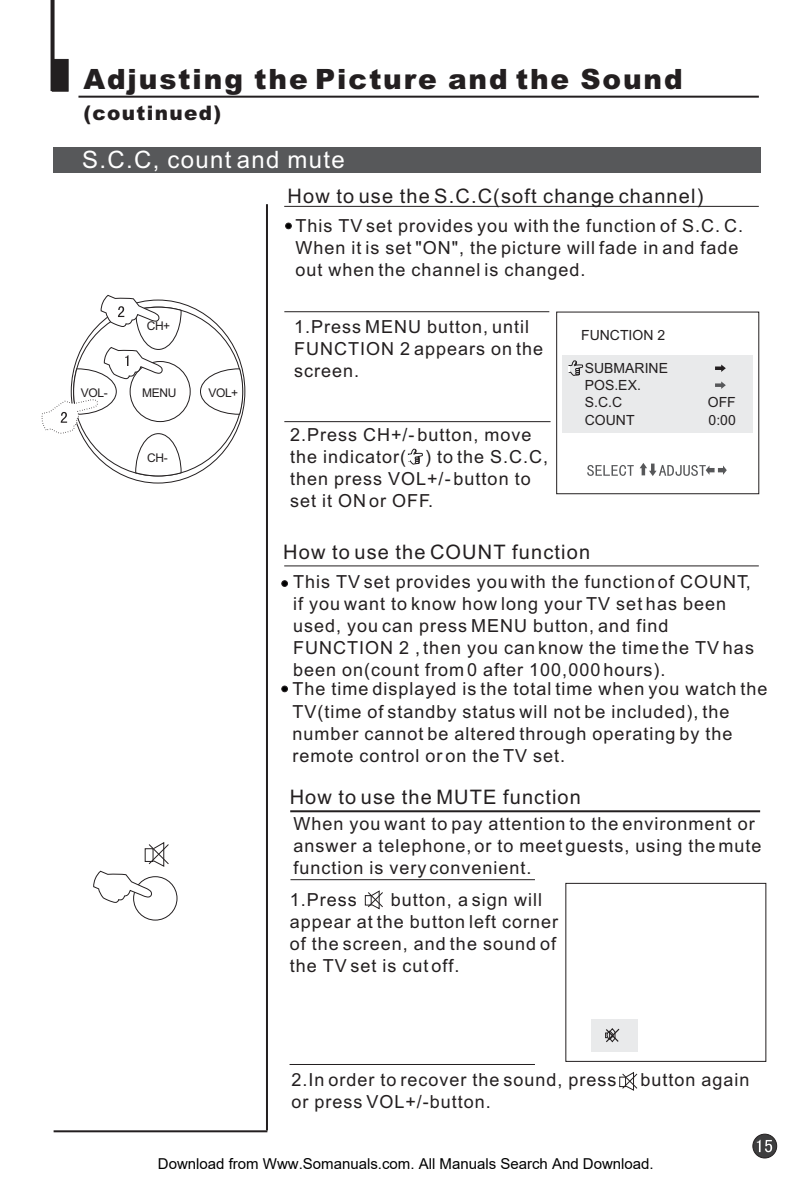
<style>
.page{position:relative;width:812px;height:1192px;background:#fff}
.page>*{position:absolute;margin:0;border:0;box-sizing:border-box;transform-origin:0 0}
.t1{font:900 28px "Arial";letter-spacing:.065em;color:#231f20}
.t2{font:24px "Arial";letter-spacing:.055em;color:#fff}
.t3{font:20px "Arial";letter-spacing:.055em;color:#231f20}
.t4{font:900 20px "Arial";letter-spacing:.065em;color:#231f20}
.t5{font:18px/22.2px "Arial";letter-spacing:.055em;color:#231f20}
.t6{font:15px "Arial";color:#000}
.t7{font:14px/17.2px "Arial";color:#231f20}
.t8{font:12px "Arial";letter-spacing:-.03em;color:#231f20}
</style>
<div class="page">
<div style="left:565px;top:883px;width:201px;height:179px;border:1px solid #231f20"></div>
<div style="left:133px;top:876px;width:44px;height:44px;border:1px solid #231f20;border-radius:50%"></div>
<div style="left:52px;top:59px;width:16px;height:32px;background:#231f20"></div>
<svg style="left:51px;top:0;width:4px;height:91px"></svg>
<div style="left:54px;top:147px;width:707px;height:25px;background:#57585a"></div>
<hr style="left:78px;top:96px;width:681px;height:2px;background:#231f20">
<hr style="left:266px;top:204px;width:2px;height:927px;background:#231f20">
<hr style="left:54px;top:1130px;width:213px;height:2px;background:#231f20">
<div style="left:591px;top:1020px;width:47px;height:32px;background:#e9eaeb"></div>
<hr style="left:290px;top:879px;width:245px;height:1px;background:#231f20">
<hr style="left:290px;top:810px;width:470px;height:2px;background:#231f20">
<hr style="left:290px;top:1064px;width:245px;height:1px;background:#231f20">
<hr style="left:284px;top:206px;width:475px;height:1px;background:#231f20">
<hr style="left:284px;top:566px;width:475px;height:1px;background:#231f20">
<hr style="left:284px;top:421px;width:267px;height:1px;background:#231f20">
<hr style="left:284px;top:311px;width:265px;height:1px;background:#231f20">
<svg style="left:285px;top:223px;width:7px;height:6px"></svg>
<div style="left:281px;top:580px;width:7px;height:7px;background:#000;border:1px solid #231f20;border-radius:50%"></div>
<svg style="left:281px;top:686px;width:7px;height:6px"></svg>
<div style="left:562px;top:355px;width:191px;height:77px;background:#e9eaeb"></div>
<div style="left:556px;top:312px;width:203px;height:182px;border:1px solid #231f20"></div>
<svg style="left:715px;top:365px;width:11px;height:7px"></svg>
<svg style="left:715px;top:381px;width:11px;height:8px"></svg>
<svg style="left:568px;top:360px;width:15px;height:16px"></svg>
<svg style="left:408px;top:448px;width:15px;height:17px"></svg>
<svg style="left:71px;top:300px;width:174px;height:183px"></svg>
<div style="left:73px;top:307px;width:170px;height:169px;background:#fff;border:1px solid #231f20;border-radius:50%"></div>
<div style="left:130px;top:361px;width:60px;height:61px;background:#fff;border:1px solid #231f20;border-radius:50%"></div>
<svg style="left:200px;top:366px;width:43px;height:49px"></svg>
<svg style="left:41px;top:295px;width:141px;height:181px"></svg>
<svg style="left:93px;top:842px;width:77px;height:61px"></svg>
<div style="left:365px;top:895px;width:7px;height:11px;border:1px solid #231f20"></div>
<svg style="left:367px;top:890px;width:16px;height:20px"></svg>
<div style="left:619px;top:1077px;width:7px;height:10px;border:1px solid #231f20"></div>
<svg style="left:621px;top:1072px;width:17px;height:19px"></svg>
<div style="left:753px;top:1134px;width:24px;height:24px;background:#3e3e3f;border:1px solid #231f20;border-radius:50%"></div>
<svg style="left:757px;top:1140px;width:15px;height:12px"></svg>
<svg style="left:587px;top:465px;width:47px;height:11px"></svg>
<svg style="left:640px;top:463px;width:87px;height:13px"></svg>
<svg style="left:605px;top:1028px;width:15px;height:15px"></svg>
<h1 class="t1" style="left:83px;top:69px;width:601px">Adjusting the Picture and the Sound</h1>
<p class="t4" style="left:83px;top:106px;width:139px">(coutinued)</p>
<h2 class="t2" style="left:82px;top:150px;width:264px">S.C.C, count and mute</h2>
<p class="t8" style="left:147px;top:321px;width:25px">CH+</p>
<p class="t8" style="left:81px;top:388px;width:28px">VOL-</p>
<p class="t8" style="left:208px;top:388px;width:31px">VOL+</p>
<p class="t8" style="left:142px;top:389px;width:36px">MENU</p>
<p class="t8" style="left:147px;top:454px;width:22px">CH-</p>
<p class="t3" style="left:288px;top:188px;width:417px">How to use the S.C.C(soft change channel)</p>
<p class="t5" style="left:295px;top:216px;width:449px">This TV set provides you with the function of S.C. C.<br>When it is set "ON", the picture will fade in and fade out when the channel is changed.</p>
<p class="t5" style="left:294px;top:317px;width:251px">1.Press MENU button, until<br>FUNCTION 2 appears on the screen.</p>
<p class="t5" style="left:290px;top:425px;width:260px">2.Press CH+/- button, move the indicator( ) to the S.C.C, then press VOL+/- button to set it ON or OFF.</p>
<p class="t7" style="left:581px;top:328px;width:86px">FUNCTION 2</p>
<p class="t7" style="left:585px;top:361px;width:85px">SUBMARINE<br>POS.EX.<br>S.C.C</p>
<p class="t7" style="left:708px;top:395px;width:30px">OFF</p>
<p class="t7" style="left:585px;top:412px;width:51px">COUNT</p>
<p class="t7" style="left:709px;top:412px;width:29px">0:00</p>
<p class="t3" style="left:283px;top:544px;width:308px">How to use the COUNT function</p>
<p class="t5" style="left:293px;top:572px;width:462px">This TV set provides you with the function of COUNT, if you want to know how long your TV set has been used, you can press MENU button, and find FUNCTION 2 , then you can know the time the TV has been on(count from 0 after 100,000 hours).</p>
<p class="t5" style="left:292px;top:680px;width:477px">The time displayed is the total time when you watch the TV(time of standby status will not be included), the number cannot be altered through operating by the remote control or on the TV set.</p>
<p class="t3" style="left:290px;top:789px;width:293px">How to use the MUTE function</p>
<p class="t5" style="left:293px;top:814px;width:470px">When you want to pay attention to the environment or answer a telephone, or to meet guests, using the mute function is very convenient.</p>
<p class="t5" style="left:290px;top:890px;width:69px">1.Press</p>
<p class="t5" style="left:290px;top:890px;width:270px;text-indent:101px">button, a sign will appear at the button left corner of the screen, and the sound of the TV set is cut off.</p>
<p class="t5" style="left:291px;top:1070px;width:327px">2.In order to recover the sound, press</p>
<p class="t5" style="left:641px;top:1070px;width:111px">button again</p>
<p class="t5" style="left:291px;top:1092px;width:201px">or press VOL+/-button.</p>
<p class="t6" style="left:158px;top:1155px;width:497px">Download from Www.Somanuals.com. All Manuals Search And Download.</p>
</div>
